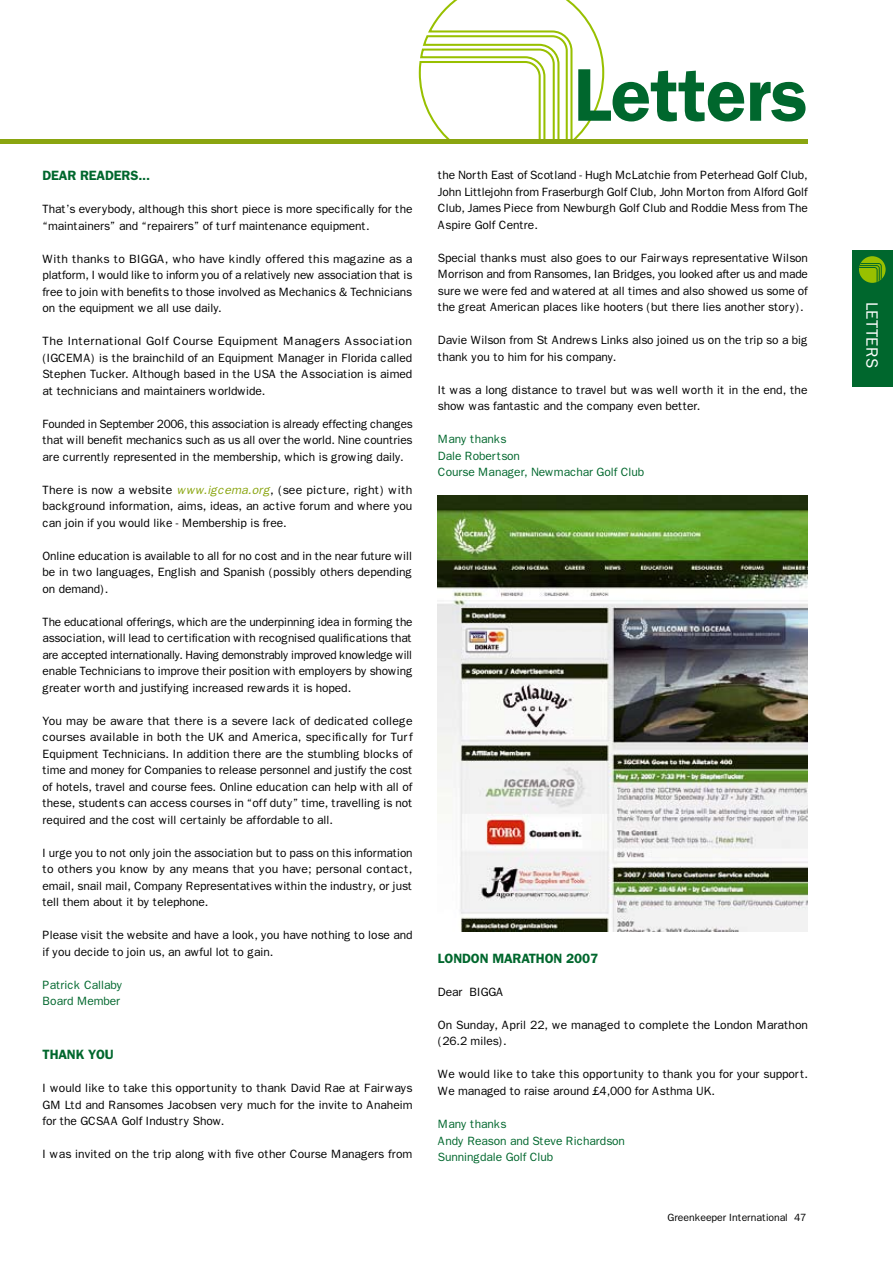
<style>
.page{position:relative;width:893px;height:1263px;background:#fff}
.page>*{position:absolute;margin:0;border:0;box-sizing:border-box;transform-origin:0 0}
.t1{font:600 75px "Franklin Gothic";letter-spacing:-.01em;color:#00672d}
.t2{font:16.5px "Franklin Gothic";letter-spacing:-.005em;color:#fff}
.t3{font:600 13.5px "Franklin Gothic";letter-spacing:-.01em;color:#00672d}
.t4{font:12px/16.5px "Franklin Gothic";letter-spacing:-.01em;color:#000;text-align:justify}
.t5{font:12px/16.5px "Franklin Gothic";letter-spacing:-.01em;color:#000;text-align:justify;scale:1.04 1}
.t6{font:12px/16.5px "Franklin Gothic";letter-spacing:-.01em;color:#00672d}
.t7{font:10.5px "Franklin Gothic";letter-spacing:-.01em;color:#000}
.s1{font-style:italic;color:#8aa510}
</style>
<div class="page">
<div style="left:852px;top:251px;width:41px;height:136px;background:#00672d"></div>
<hr style="left:0;top:140px;width:808px;height:4px;background:#8aa510">
<svg style="left:418px;top:0;width:187px;height:139px"></svg>
<svg style="left:859px;top:256px;width:26px;height:27px"></svg>
<img style="left:438px;top:496px;width:370px;height:435px">
<p class="t3" style="left:43px;top:168px;width:109px">DEAR READERS...</p>
<p class="t4" style="left:43px;top:201px;width:371px">That’s everybody, although this short piece is more specifically for the “maintainers” and “repairers” of turf maintenance equipment.</p>
<p class="t4" style="left:43px;top:250px;width:372px">With thanks to BIGGA, who have kindly offered this magazine as a platform, I would like to inform you of a relatively new association that is free to join with benefits to those involved as Mechanics &amp; Technicians on the equipment we all use daily.</p>
<p class="t5" style="left:43px;top:333px;width:357px">The International Golf Course Equipment Managers Association (IGCEMA) is the brainchild of an Equipment Manager in Florida called Stephen Tucker. Although based in the USA the Association is aimed at technicians and maintainers worldwide.</p>
<p class="t4" style="left:43px;top:415px;width:372px">Founded in September 2006, this association is already effecting changes that will benefit mechanics such as us all over the world. Nine countries are currently represented in the membership, which is growing daily.</p>
<p class="t4" style="left:43px;top:481px;width:371px">There is now a website <span class="s1">www.igcema.org</span>, (see picture, right) with background information, aims, ideas, an active forum and where you can join if you would like - Membership is free.</p>
<p class="t4" style="left:43px;top:547px;width:371px">Online education is available to all for no cost and in the near future will be in two languages, English and Spanish (possibly others depending on demand).</p>
<p class="t4" style="left:43px;top:613px;width:372px">The educational offerings, which are the underpinning idea in forming the association, will lead to certification with recognised qualifications that are accepted internationally. Having demonstrably improved knowledge will enable Technicians to improve their position with employers by showing greater worth and justifying increased rewards it is hoped.</p>
<p class="t4" style="left:43px;top:712px;width:372px">You may be aware that there is a severe lack of dedicated college courses available in both the UK and America, specifically for Turf Equipment Technicians. In addition there are the stumbling blocks of time and money for Companies to release personnel and justify the cost of hotels, travel and course fees. Online education can help with all of these, students can access courses in “off duty” time, travelling is not required and the cost will certainly be affordable to all.</p>
<p class="t4" style="left:43px;top:844px;width:372px">I urge you to not only join the association but to pass on this information to others you know by any means that you have; personal contact, email, snail mail, Company Representatives within the industry, or just tell them about it by telephone.</p>
<p class="t4" style="left:43px;top:927px;width:371px">Please visit the website and have a look, you have nothing to lose and if you decide to join us, an awful lot to gain.</p>
<p class="t6" style="left:43px;top:976px;width:82px">Patrick Callaby<br>Board Member</p>
<p class="t3" style="left:43px;top:1047px;width:73px">THANK YOU</p>
<p class="t4" style="left:43px;top:1080px;width:372px">I would like to take this opportunity to thank David Rae at Fairways GM Ltd and Ransomes Jacobsen very much for the invite to Anaheim for the GCSAA Golf Industry Show.</p>
<p class="t4" style="left:43px;top:1146px;width:371px">I was invited on the trip along with five other Course Managers from</p>
<h1 class="t1" style="left:574px;top:51px;width:235px">Letters</h1>
<p class="t4" style="left:438px;top:167px;width:371px">the North East of Scotland - Hugh McLatchie from Peterhead Golf Club, John Littlejohn from Fraserburgh Golf Club, John Morton from Alford Golf Club, James Piece from Newburgh Golf Club and Roddie Mess from The Aspire Golf Centre.</p>
<p class="t4" style="left:438px;top:249px;width:372px">Special thanks must also goes to our Fairways representative Wilson Morrison and from Ransomes, Ian Bridges, you looked after us and made sure we were fed and watered at all times and also showed us some of the great American places like hooters (but there lies another story).</p>
<p class="t4" style="left:438px;top:332px;width:371px">Davie Wilson from St Andrews Links also joined us on the trip so a big thank you to him for his company.</p>
<p class="t4" style="left:438px;top:381px;width:371px">It was a long distance to travel but was well worth it in the end, the show was fantastic and the company even better.</p>
<p class="t6" style="left:438px;top:431px;width:208px">Many thanks<br>Dale Robertson<br>Course Manager, Newmachar Golf Club</p>
<p class="t3" style="left:438px;top:950px;width:162px">LONDON MARATHON 2007</p>
<p class="t4" style="left:438px;top:984px;width:67px">Dear BIGGA</p>
<p class="t4" style="left:438px;top:1017px;width:372px">On Sunday, April 22, we managed to complete the London Marathon (26.2 miles).</p>
<p class="t4" style="left:438px;top:1066px;width:372px">We would like to take this opportunity to thank you for your support.<br>We managed to raise around £4,000 for Asthma UK.</p>
<p class="t6" style="left:438px;top:1116px;width:189px">Many thanks<br>Andy Reason and Steve Richardson<br>Sunningdale Golf Club</p>
<p class="t7" style="left:667px;top:1212px;width:140px">Greenkeeper International 47</p>
<h2 class="t2" style="left:881px;top:302px;width:67px;rotate:90deg">LETTERS</h2>
</div>
